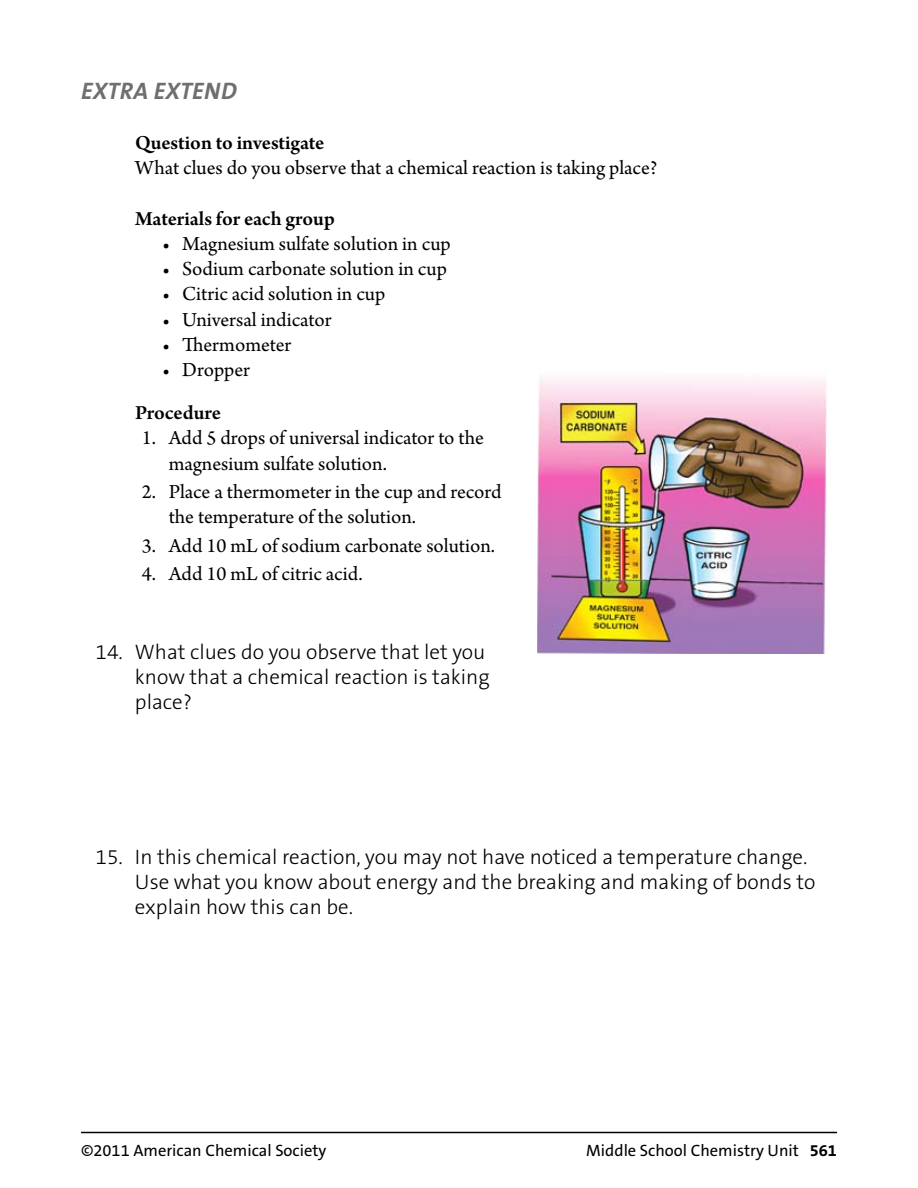
<style>
.page{position:relative;width:918px;height:1188px;background:#fff}
.page>*{position:absolute;margin:0;border:0;box-sizing:border-box;transform-origin:0 0}
.t1{font:italic 700 24px "The Sans ACS W7";color:#6d6f71}
.t2{font:21px/25.2px "Arno Pro";color:#000}
.t3{font:300 21px/25.2px "The Sans ACS W3";color:#000}
.t4{font:600 21px "Arno Pro";letter-spacing:-.005em;color:#000}
.t5{font:16.5px "The Sans ACS W5 Plain";color:#000}
.s1{font-family:"The Sans ACS W7";font-weight:700}
</style>
<div class="page">
<hr style="left:81px;top:1132px;width:756px;height:1px;background:#000">
<img style="left:537px;top:377px;width:290px;height:277px">
<p class="t1" style="left:81px;top:75px;width:14px">EXTR</p>
<p class="t1" style="left:133px;top:75px;width:36px">A EXTEND</p>
<p class="t4" style="left:135px;top:131px;width:191px">Question to investigate</p>
<p class="t2" style="left:135px;top:157px;width:524px">What clues do you observe that a chemical reaction is taking place?</p>
<p class="t4" style="left:135px;top:206px;width:201px">Materials for each group</p>
<p class="t2" style="left:162px;top:232px;width:290px">• Magnesium sulfate solution in cup</p>
<p class="t2" style="left:162px;top:257px;width:287px">• Sodium carbonate solution in cup</p>
<p class="t2" style="left:162px;top:283px;width:225px">• Citric acid solution in cup</p>
<p class="t2" style="left:162px;top:308px;width:171px">• Universal indicator</p>
<p class="t2" style="left:162px;top:333px;width:131px">• Thermometer</p>
<p class="t2" style="left:162px;top:358px;width:90px">• Dropper</p>
<p class="t4" style="left:135px;top:401px;width:87px">Procedure</p>
<p class="t2" style="left:169px;top:427px;width:317px;text-indent:-27px">1. Add 5 drops of universal indicator to the magnesium sulfate solution.</p>
<p class="t2" style="left:169px;top:480px;width:334px;text-indent:-27px">2. Place a thermometer in the cup and record the temperature of the solution.</p>
<p class="t2" style="left:142px;top:534px;width:355px">3. Add 10 mL of sodium carbonate solution.</p>
<p class="t2" style="left:142px;top:562px;width:223px">4. Add 10 mL of citric acid.</p>
<p class="t3" style="left:135px;top:639px;width:356px;text-indent:-39px">14. What clues do you observe that let you know that a chemical reaction is taking place?</p>
<p class="t3" style="left:135px;top:844px;width:682px;text-indent:-39px">15. In this chemical reaction, you may not have noticed a temperature change.<br>Use what you know about energy and the breaking and making of bonds to explain how this can be.</p>
<p class="t5" style="left:81px;top:1140px;width:247px">©2011 American Chemical Society</p>
<p class="t5" style="left:586px;top:1140px;width:252px">Middle School Chemistry Unit <span class="s1">561</span></p>
</div>
